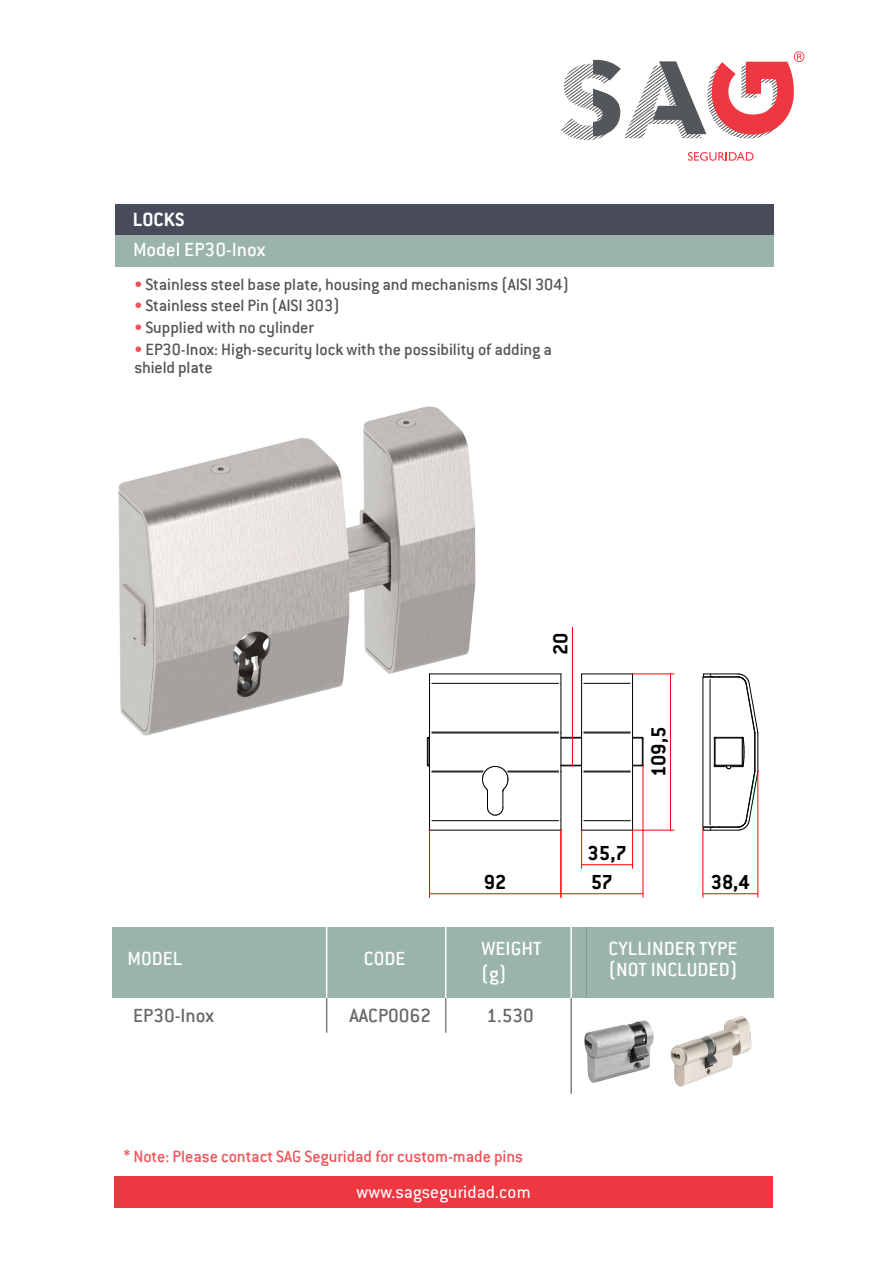
<style>
.page{position:relative;width:894px;height:1263px;background:#fff}
.page>*{position:absolute;margin:0;border:0;box-sizing:border-box;transform-origin:0 0}
.t1{font:700 22.35px "Conduit ITC";color:#000}
.t2{font:500 21px/25.2px "Conduit ITC";color:#fff}
.t3{font:500 21px "Conduit ITC";color:#656768}
.t4{font:700 21px "Conduit ITC";color:#fff}
.t5{font:19.5px "Conduit ITC Std";letter-spacing:.01em;color:#fff}
.t6{font:500 18px/18px "Conduit ITC";letter-spacing:-.005em;color:#545556}
.t7{font:500 18px "Conduit ITC";letter-spacing:-.005em;color:#f0525a}
.s1{color:#f0525a}
</style>
<div class="page">
<div style="left:115px;top:204px;width:658px;height:32px;background:#484b5a"></div>
<div style="left:115px;top:235px;width:658px;height:32px;background:#9ab4ac"></div>
<svg style="left:688px;top:152px;width:65px;height:9px"></svg>
<svg style="left:561px;top:51px;width:243px;height:89px"></svg>
<div style="left:115px;top:1176px;width:657px;height:32px;background:#ef3741"></div>
<div style="left:113px;top:927px;width:660px;height:71px;background:#9ab4ac"></div>
<hr style="left:326px;top:926px;width:1px;height:72px;background:#fff">
<hr style="left:445px;top:926px;width:1px;height:72px;background:#fff">
<hr style="left:570px;top:926px;width:1px;height:72px;background:#fff">
<hr style="left:326px;top:998px;width:1px;height:35px;background:#7e8183">
<hr style="left:445px;top:998px;width:1px;height:35px;background:#7e8183">
<hr style="left:570px;top:998px;width:1px;height:96px;background:#7e8183">
<img style="left:586px;top:927px;width:1px;height:71px">
<img style="left:119px;top:407px;width:356px;height:328px">
<img style="left:584px;top:1020px;width:69px;height:63px">
<img style="left:670px;top:1016px;width:82px;height:71px">
<hr style="left:431px;top:771px;width:52px;height:1px;background:#000">
<hr style="left:508px;top:772px;width:50px;height:1px;background:#000">
<hr style="left:429px;top:772px;width:1px;height:49px;background:#000">
<hr style="left:560px;top:772px;width:1px;height:49px;background:#000">
<hr style="left:431px;top:820px;width:127px;height:1px;background:#000">
<hr style="left:429px;top:830px;width:131px;height:1px;background:#000">
<hr style="left:560px;top:733px;width:1px;height:38px;background:#000">
<hr style="left:431px;top:733px;width:127px;height:1px;background:#000">
<hr style="left:431px;top:732px;width:127px;height:1px;background:#000">
<hr style="left:560px;top:683px;width:1px;height:49px;background:#000">
<hr style="left:429px;top:683px;width:1px;height:49px;background:#000">
<hr style="left:431px;top:683px;width:127px;height:1px;background:#000">
<hr style="left:429px;top:674px;width:131px;height:1px;background:#000">
<hr style="left:507px;top:771px;width:51px;height:1px;background:#000">
<hr style="left:431px;top:772px;width:51px;height:1px;background:#000">
<svg style="left:481px;top:766px;width:27px;height:50px"></svg>
<svg style="left:426px;top:732px;width:4px;height:40px"></svg>
<hr style="left:581px;top:733px;width:1px;height:38px;background:#000">
<hr style="left:583px;top:771px;width:47px;height:1px;background:#000">
<svg style="left:560px;top:765px;width:22px;height:7px"></svg>
<hr style="left:583px;top:772px;width:47px;height:1px;background:#000">
<hr style="left:581px;top:772px;width:1px;height:49px;background:#000">
<hr style="left:632px;top:772px;width:1px;height:49px;background:#000">
<hr style="left:583px;top:820px;width:47px;height:1px;background:#000">
<hr style="left:581px;top:830px;width:51px;height:1px;background:#000">
<hr style="left:583px;top:733px;width:47px;height:1px;background:#000">
<svg style="left:632px;top:732px;width:11px;height:40px"></svg>
<svg style="left:560px;top:732px;width:22px;height:7px"></svg>
<hr style="left:583px;top:732px;width:47px;height:1px;background:#000">
<hr style="left:632px;top:683px;width:1px;height:49px;background:#000">
<hr style="left:581px;top:683px;width:1px;height:49px;background:#000">
<hr style="left:583px;top:683px;width:47px;height:1px;background:#000">
<hr style="left:581px;top:674px;width:51px;height:1px;background:#000">
<hr style="left:429px;top:830px;width:1px;height:67px;background:#f00">
<hr style="left:429px;top:893px;width:131px;height:1px;background:#f00">
<hr style="left:560px;top:830px;width:1px;height:67px;background:#f00">
<hr style="left:642px;top:765px;width:1px;height:132px;background:#f00">
<hr style="left:560px;top:893px;width:82px;height:1px;background:#f00">
<hr style="left:581px;top:830px;width:1px;height:38px;background:#f00">
<hr style="left:632px;top:830px;width:1px;height:38px;background:#f00">
<hr style="left:581px;top:864px;width:51px;height:1px;background:#f00">
<svg style="left:702px;top:673px;width:56px;height:158px"></svg>
<hr style="left:702px;top:827px;width:1px;height:70px;background:#f00">
<hr style="left:757px;top:771px;width:1px;height:126px;background:#f00">
<hr style="left:702px;top:893px;width:55px;height:1px;background:#f00">
<hr style="left:572px;top:627px;width:1px;height:139px;background:#f00">
<hr style="left:632px;top:674px;width:41px;height:1px;background:#f00">
<hr style="left:632px;top:830px;width:41px;height:1px;background:#f00">
<hr style="left:670px;top:674px;width:1px;height:156px;background:#f00">
<p class="t4" style="left:133px;top:213px;width:53px">LOCKS</p>
<p class="t2" style="left:133px;top:239px;width:134px">Model EP30-Inox</p>
<p class="t6" style="left:134px;top:277px;width:436px"><span class="s1">•</span> Stainless steel base plate, housing and mechanisms (AISI 304)</p>
<p class="t6" style="left:134px;top:299px;width:207px"><span class="s1">•</span> Stainless steel Pin (AISI 303)</p>
<p class="t6" style="left:134px;top:320px;width:181px"><span class="s1">•</span> Supplied with no cylinder</p>
<p class="t6" style="left:134px;top:342px;width:419px"><span class="s1">•</span> EP30-Inox: High-security lock with the possibility of adding a shield plate</p>
<p class="t1" style="left:553px;top:655px;width:24px;rotate:-90deg">20</p>
<p class="t1" style="left:651px;top:777px;width:52px;rotate:-90deg">109,5</p>
<p class="t1" style="left:587px;top:846px;width:41px">35,7</p>
<p class="t1" style="left:483px;top:875px;width:24px">92</p>
<p class="t1" style="left:590px;top:875px;width:23px">57</p>
<p class="t1" style="left:710px;top:875px;width:40px">38,4</p>
<p class="t2" style="left:127px;top:948px;width:56px">MODEL</p>
<p class="t2" style="left:364px;top:948px;width:43px">CODE</p>
<p class="t2" style="left:481px;top:938px;width:61px">WEIGHT (g)</p>
<p class="t2" style="left:608px;top:940px;width:130px;line-height:21px">CYLLINDER TYPE (NOT INCLUDED)</p>
<p class="t3" style="left:133px;top:1009px;width:82px">EP30-Inox</p>
<p class="t3" style="left:349px;top:1008px;width:83px">AACP0062</p>
<p class="t3" style="left:486px;top:1008px;width:49px">1.530</p>
<p class="t7" style="left:123px;top:1150px;width:401px">* Note: Please contact SAG Seguridad for custom-made pins</p>
<p class="t5" style="left:356px;top:1186px;width:175px">www.sagseguridad.com</p>
</div>
